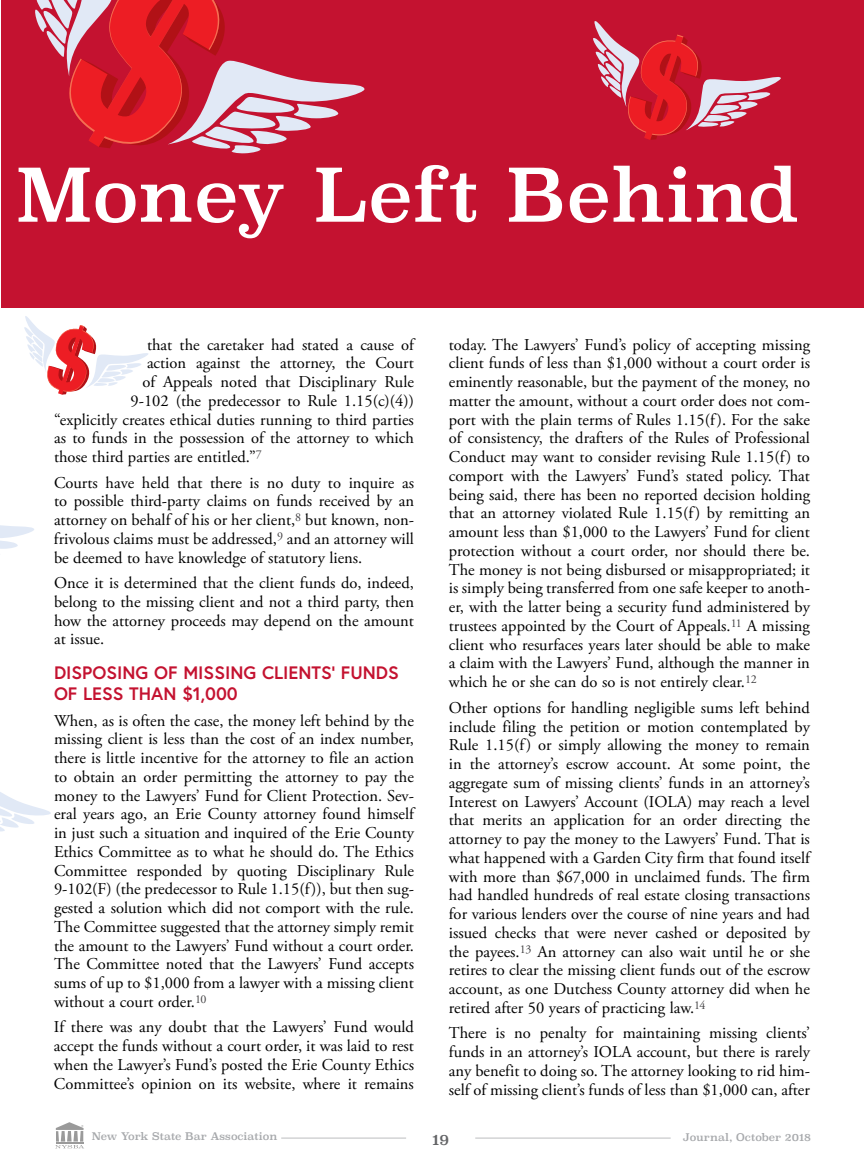
<style>
.page{position:relative;width:864px;height:1175px;background:#fff}
.page>*{position:absolute;margin:0;border:0;box-sizing:border-box;transform-origin:0 0}
.t1{font:73.5px "Superclarendon Rg";color:#fff}
.t2{font:700 18px/21px "Europa";color:#c41230}
.t3{font:16.5px/18.8px "Adobe Garamond Pro";letter-spacing:-.005em;color:#000;text-align:justify}
.t4{font:15px "Superclarendon Rg";color:#636466}
.t5{font:10.5px "Superclarendon Rg";color:#a7a9ac}
</style>
<div class="page">
<hr style="left:281px;top:1137px;width:125px;height:1px;background:#bcbec0">
<hr style="left:475px;top:1137px;width:196px;height:1px;background:#bcbec0">
<svg style="left:55px;top:1122px;width:29px;height:26px"></svg>
<div style="left:1px;top:0;width:863px;height:307px;background:#c41230"></div>
<svg style="left:0;top:525px;width:34px;height:24px"></svg>
<svg style="left:0;top:792px;width:51px;height:40px"></svg>
<svg style="left:35px;top:0;width:330px;height:154px"></svg>
<svg style="left:593px;top:21px;width:188px;height:119px"></svg>
<svg style="left:24px;top:316px;width:124px;height:78px"></svg>
<h1 class="t1" style="left:16px;top:151px;width:785px">Money Left Behind</h1>
<p class="t3" style="left:147px;top:335px;width:270px">that the caretaker had stated a cause of</p>
<p class="t3" style="left:147px;top:354px;width:269px">action against the attorney, the Court</p>
<p class="t3" style="left:142px;top:373px;width:273px">of Appeals noted that Disciplinary Rule</p>
<p class="t3" style="left:130px;top:392px;width:285px">9-102 (the predecessor to Rule 1.15(c)(4))</p>
<p class="t3" style="left:54px;top:410px;width:361px">“explicitly creates ethical duties running to third parties</p>
<p class="t3" style="left:54px;top:429px;width:361px">as to funds in the possession of the attorney to which</p>
<p class="t3" style="left:54px;top:448px;width:209px">those third parties are entitled.”<sup>7</sup></p>
<p class="t3" style="left:54px;top:473px;width:362px">Courts have held that there is no duty to inquire as to possible third-party claims on funds received by an attorney on behalf of his or her client,<sup>8</sup> but known, non&shy;frivolous claims must be addressed,<sup>9</sup> and an attorney will be deemed to have knowledge of statutory liens.</p>
<p class="t3" style="left:54px;top:574px;width:362px">Once it is determined that the client funds do, indeed, belong to the missing client and not a third party, then how the attorney proceeds may depend on the amount at issue.</p>
<p class="t2" style="left:54px;top:661px;width:346px">DISPOSING OF MISSING CLIENTS’ FUNDS<br>OF LESS THAN $1,000</p>
<p class="t3" style="left:54px;top:711px;width:363px">When, as is often the case, the money left behind by the missing client is less than the cost of an index number, there is little incentive for the attorney to file an action to obtain an order permitting the attorney to pay the money to the Lawyers’ Fund for Client Protection. Sev&shy;eral years ago, an Erie County attorney found himself in just such a situation and inquired of the Erie County Ethics Committee as to what he should do. The Ethics Committee responded by quoting Disciplinary Rule 9-102(F) (the predecessor to Rule 1.15(f)), but then sug&shy;gested a solution which did not comport with the rule.<br>The Committee suggested that the attorney simply remit the amount to the Lawyers’ Fund without a court order.<br>The Committee noted that the Lawyers’ Fund accepts sums of up to $1,000 from a lawyer with a missing client without a court order.<sup>10</sup></p>
<p class="t3" style="left:54px;top:1018px;width:362px">If there was any doubt that the Lawyers’ Fund would accept the funds without a court order, it was laid to rest when the Lawyer’s Fund’s posted the Erie County Ethics Committee’s opinion on its website, where it remains</p>
<p class="t3" style="left:449px;top:335px;width:363px">today. The Lawyers’ Fund’s policy of accepting missing client funds of less than $1,000 without a court order is eminently reasonable, but the payment of the money, no matter the amount, without a court order does not com&shy;port with the plain terms of Rules 1.15(f). For the sake of consistency, the drafters of the Rules of Professional Conduct may want to consider revising Rule 1.15(f) to comport with the Lawyers’ Fund’s stated policy. That being said, there has been no reported decision holding that an attorney violated Rule 1.15(f) by remitting an amount less than $1,000 to the Lawyers’ Fund for client protection without a court order, nor should there be.<br>The money is not being disbursed or misappropriated; it is simply being transferred from one safe keeper to anoth&shy;er, with the latter being a security fund administered by trustees appointed by the Court of Appeals.<sup>11</sup> A missing client who resurfaces years later should be able to make a claim with the Lawyers’ Fund, although the manner in which he or she can do so is not entirely clear.<sup>12</sup></p>
<p class="t3" style="left:449px;top:698px;width:365px">Other options for handling negligible sums left behind include filing the petition or motion contemplated by Rule 1.15(f) or simply allowing the money to remain in the attorney’s escrow account. At some point, the aggregate sum of missing clients’ funds in an attorney’s Interest on Lawyers’ Account (IOLA) may reach a level that merits an application for an order directing the attorney to pay the money to the Lawyers’ Fund. That is what happened with a Garden City firm that found itself with more than $67,000 in unclaimed funds. The firm had handled hundreds of real estate closing transactions for various lenders over the course of nine years and had issued checks that were never cashed or deposited by the payees.<sup>13</sup> An attorney can also wait until he or she retires to clear the missing client funds out of the escrow account, as one Dutchess County attorney did when he retired after 50 years of practicing law.<sup>14</sup></p>
<p class="t3" style="left:449px;top:1024px;width:363px">There is no penalty for maintaining missing clients’ funds in an attorney’s IOLA account, but there is rarely any benefit to doing so. The attorney looking to rid him&shy;self of missing client’s funds of less than $1,000 can, after</p>
<p class="t5" style="left:92px;top:1130px;width:187px">New York State Bar Association</p>
<p class="t4" style="left:432px;top:1130px;width:19px">19</p>
<p class="t5" style="left:683px;top:1131px;width:130px">Journal, October 2018</p>
</div>
